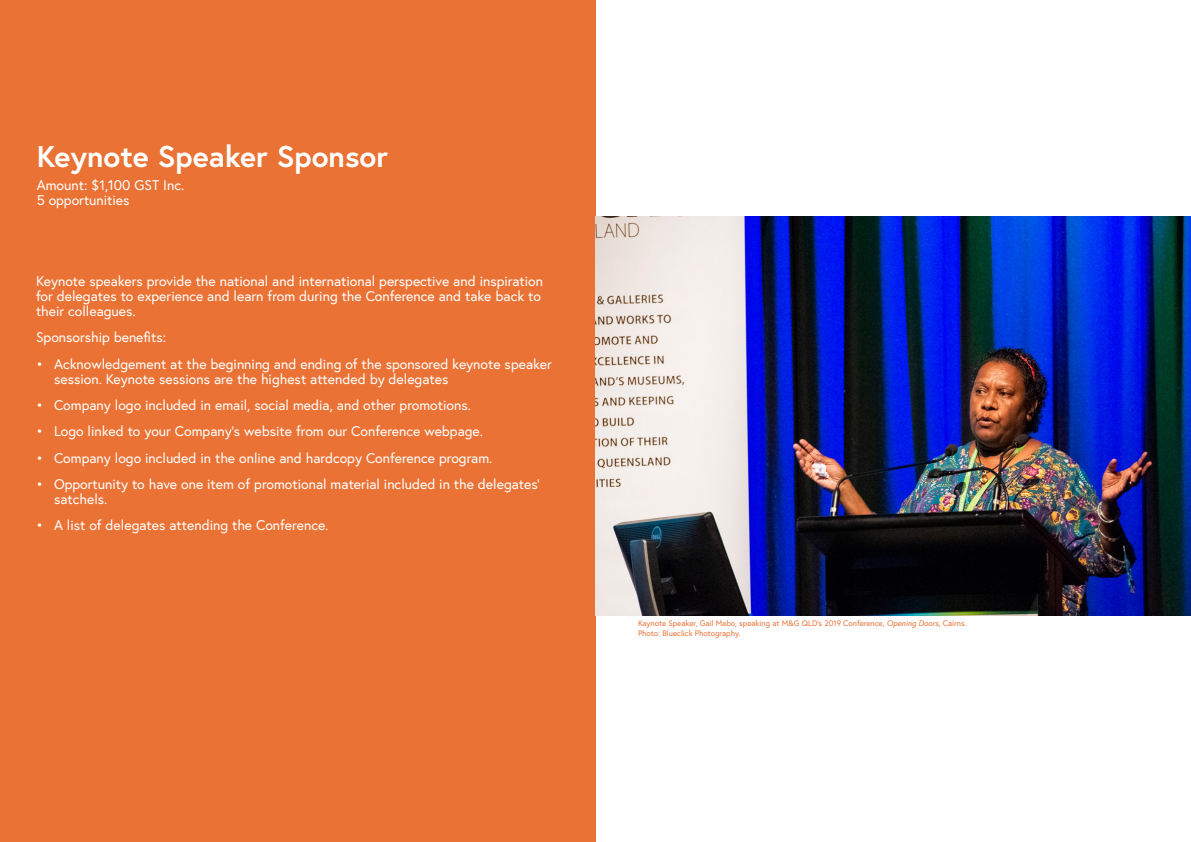
<style>
.page{position:relative;width:1191px;height:842px;background:#fff}
.page>*{position:absolute;margin:0;border:0;box-sizing:border-box;transform-origin:0 0}
.t1{font:700 30px "Europa";color:#fff}
.t2{font:14px/15px "Europa";color:#fff}
.t3{font:8px/10px "Europa";color:#ea7235}
.s1{font-style:italic}
</style>
<div class="page">
<div style="left:0;top:0;width:595px;height:842px;background:#ea7235"></div>
<img style="left:595px;top:217px;width:596px;height:398px">
<h1 class="t1" style="left:37px;top:136px;width:353px">Keynote Speaker Sponsor</h1>
<p class="t2" style="left:37px;top:177px;width:149px">Amount: $1,100 GST Inc.<br>5 opportunities</p>
<p class="t2" style="left:36px;top:273px;width:508px">Keynote speakers provide the national and international perspective and inspiration for delegates to experience and learn from during the Conference and take back to their colleagues.</p>
<p class="t2" style="left:36px;top:330px;width:132px">Sponsorship benefits:</p>
<p class="t2" style="left:54px;top:356px;width:499px;text-indent:-18px">• Acknowledgement at the beginning and ending of the sponsored keynote speaker session. Keynote sessions are the highest attended by delegates</p>
<p class="t2" style="left:36px;top:397px;width:436px">• Company logo included in email, social media, and other promotions.</p>
<p class="t2" style="left:36px;top:424px;width:448px">• Logo linked to your Company’s website from our Conference webpage.</p>
<p class="t2" style="left:36px;top:450px;width:458px">• Company logo included in the online and hardcopy Conference program.</p>
<p class="t2" style="left:54px;top:476px;width:487px;text-indent:-18px">• Opportunity to have one item of promotional material included in the delegates’ satchels.</p>
<p class="t2" style="left:36px;top:518px;width:294px">• A list of delegates attending the Conference.</p>
<p class="t3" style="left:638px;top:618px;width:330px">Kaynote Speaker, Gail Mabo, speaking at M&amp;G QLD’s 2019 Conference, <span class="s1">Opening Doors,</span> Cairns.<br>Photo: Blueclick Photography.</p>
</div>
